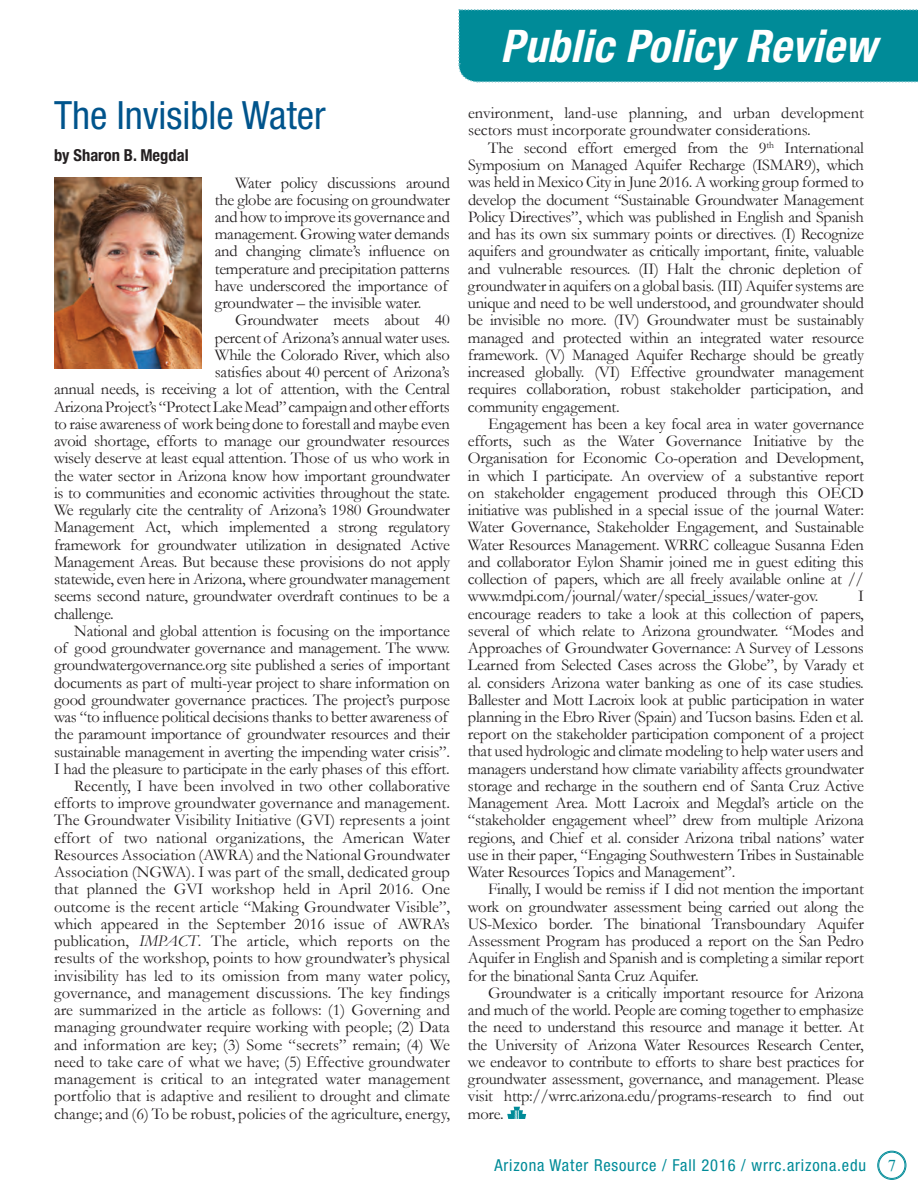
<style>
.page{position:relative;width:918px;height:1188px;background:#fff}
.page>*{position:absolute;margin:0;border:0;box-sizing:border-box;transform-origin:0 0}
.t1{font:italic 700 condensed 45px "Helvetica Neue LT Std";letter-spacing:.01em;color:#fff}
.t2{font:condensed 39px "Helvetica Neue LT Std";color:#00548c}
.t3{font:16.5px/17.2px "Garamond";letter-spacing:-.015em;color:#231f20;text-align:justify}
.t4{font:condensed 16.5px "Helvetica Neue LT Std";letter-spacing:.05em;color:#008b98}
.t5{font:700 condensed 16.5px "Helvetica Neue LT Std";color:#231f20}
.t6{font:16.5px "Times New Roman";color:#008b98}
.s1{font-style:italic}
</style>
<div class="page">
<div style="left:458px;top:9px;width:460px;height:74px;background:#008b98"></div>
<svg style="left:507px;top:1107px;width:19px;height:12px"></svg>
<img style="left:54px;top:178px;width:147px;height:190px">
<div style="left:878px;top:1151px;width:28px;height:29px;border:1px solid #008b98;border-radius:50%"></div>
<div style="left:878px;top:1152px;width:27px;height:27px;border:1px solid #008b98;border-radius:50%"></div>
<h2 class="t2" style="left:54px;top:93px;width:273px">The Invisible Water</h2>
<p class="t5" style="left:54px;top:145px;width:136px">by Sharon B. Megdal</p>
<p class="t3" style="left:215px;top:173px;width:237px;text-align:left;text-indent:20px">Water policy discussions around the globe are focusing on groundwater and how to improve its governance and management. Growing water demands and changing climate’s influence on temperature and precipitation patterns have underscored the importance of groundwater – the invisible water.</p>
<p class="t3" style="left:235px;top:311px;width:216px">Groundwater meets about 40</p>
<p class="t3" style="left:215px;top:328px;width:237px">percent of Arizona’s annual water uses.</p>
<p class="t3" style="left:215px;top:346px;width:237px">While the Colorado River, which also</p>
<p class="t3" style="left:215px;top:363px;width:237px">satisfies about 40 percent of Arizona’s</p>
<p class="t3" style="left:54px;top:380px;width:397px">annual needs, is receiving a lot of attention, with the Central</p>
<p class="t3" style="left:54px;top:397px;width:397px">Arizona Project’s “Protect Lake Mead” campaign and other efforts</p>
<p class="t3" style="left:54px;top:415px;width:397px">to raise awareness of work being done to forestall and maybe even</p>
<p class="t3" style="left:54px;top:432px;width:397px">avoid shortage, efforts to manage our groundwater resources</p>
<p class="t3" style="left:54px;top:449px;width:397px">wisely deserve at least equal attention. Those of us who work in</p>
<p class="t3" style="left:54px;top:466px;width:397px">the water sector in Arizona know how important groundwater</p>
<p class="t3" style="left:54px;top:484px;width:398px">is to communities and economic activities throughout the state.</p>
<p class="t3" style="left:54px;top:501px;width:397px">We regularly cite the centrality of Arizona’s 1980 Groundwater</p>
<p class="t3" style="left:54px;top:518px;width:397px">Management Act, which implemented a strong regulatory</p>
<p class="t3" style="left:54px;top:535px;width:397px">framework for groundwater utilization in designated Active</p>
<p class="t3" style="left:54px;top:553px;width:397px">Management Areas. But because these provisions do not apply</p>
<p class="t3" style="left:54px;top:570px;width:397px">statewide, even here in Arizona, where groundwater management</p>
<p class="t3" style="left:54px;top:587px;width:397px">seems second nature, groundwater overdraft continues to be a</p>
<p class="t3" style="left:54px;top:604px;width:61px">challenge.</p>
<p class="t3" style="left:74px;top:622px;width:377px">National and global attention is focusing on the importance</p>
<p class="t3" style="left:54px;top:639px;width:397px">of good groundwater governance and management. The www.</p>
<p class="t3" style="left:54px;top:656px;width:397px">groundwatergovernance.org site published a series of important</p>
<p class="t3" style="left:54px;top:673px;width:397px">documents as part of multi-year project to share information on</p>
<p class="t3" style="left:54px;top:691px;width:397px">good groundwater governance practices. The project’s purpose</p>
<p class="t3" style="left:54px;top:708px;width:395px">was “to influence political decisions thanks to better awareness of</p>
<p class="t3" style="left:54px;top:725px;width:397px">the paramount importance of groundwater resources and their</p>
<p class="t3" style="left:54px;top:742px;width:397px">sustainable management in averting the impending water crisis”.</p>
<p class="t3" style="left:54px;top:760px;width:397px">I had the pleasure to participate in the early phases of this effort.</p>
<p class="t3" style="left:74px;top:777px;width:377px">Recently, I have been involved in two other collaborative</p>
<p class="t3" style="left:54px;top:794px;width:398px">efforts to improve groundwater governance and management.</p>
<p class="t3" style="left:54px;top:811px;width:398px">The Groundwater Visibility Initiative (GVI) represents a joint</p>
<p class="t3" style="left:54px;top:828px;width:397px">effort of two national organizations, the American Water</p>
<p class="t3" style="left:54px;top:846px;width:398px">Resources Association (AWRA) and the National Groundwater</p>
<p class="t3" style="left:54px;top:863px;width:397px">Association (NGWA). I was part of the small, dedicated group</p>
<p class="t3" style="left:54px;top:880px;width:397px">that planned the GVI workshop held in April 2016. One</p>
<p class="t3" style="left:54px;top:897px;width:398px">outcome is the recent article “Making Groundwater Visible”,</p>
<p class="t3" style="left:54px;top:915px;width:398px">which appeared in the September 2016 issue of AWRA’s</p>
<p class="t3" style="left:54px;top:932px;width:398px">publication, <span class="s1">IMPACT</span>. The article, which reports on the</p>
<p class="t3" style="left:54px;top:949px;width:398px">results of the workshop, points to how groundwater’s physical</p>
<p class="t3" style="left:54px;top:966px;width:397px">invisibility has led to its omission from many water policy,</p>
<p class="t3" style="left:54px;top:984px;width:398px">governance, and management discussions. The key findings</p>
<p class="t3" style="left:54px;top:1001px;width:397px">are summarized in the article as follows: (1) Governing and</p>
<p class="t3" style="left:54px;top:1018px;width:397px">managing groundwater require working with people; (2) Data</p>
<p class="t3" style="left:54px;top:1035px;width:398px">and information are key; (3) Some “secrets” remain; (4) We</p>
<p class="t3" style="left:54px;top:1053px;width:398px">need to take care of what we have; (5) Effective groundwater</p>
<p class="t3" style="left:54px;top:1070px;width:398px">management is critical to an integrated water management</p>
<p class="t3" style="left:54px;top:1087px;width:398px">portfolio that is adaptive and resilient to drought and climate</p>
<p class="t3" style="left:54px;top:1104px;width:398px">change; and (6) To be robust, policies of the agriculture, energy,</p>
<h1 class="t1" style="left:501px;top:18px;width:377px">Public Policy Review</h1>
<p class="t3" style="left:468px;top:104px;width:398px">environment, land-use planning, and urban development sectors must incorporate groundwater considerations.</p>
<p class="t3" style="left:468px;top:138px;width:398px;text-align:left;text-indent:20px">The second effort emerged from the 9<sup>th</sup> International Symposium on Managed Aquifer Recharge (ISMAR9), which was held in Mexico City in June 2016. A working group formed to develop the document “Sustainable Groundwater Management Policy Directives”, which was published in English and Spanish and has its own six summary points or directives. (I) Recognize aquifers and groundwater as critically important, finite, valuable and vulnerable resources. (II) Halt the chronic depletion of groundwater in aquifers on a global basis. (III) Aquifer systems are unique and need to be well understood, and groundwater should be invisible no more. (IV) Groundwater must be sustainably managed and protected within an integrated water resource framework. (V) Managed Aquifer Recharge should be greatly increased globally. (VI) Effective groundwater management requires collaboration, robust stakeholder participation, and community engagement.</p>
<p class="t3" style="left:468px;top:415px;width:397px;text-indent:20px">Engagement has been a key focal area in water governance efforts, such as the Water Governance Initiative by the Organisation for Economic Co-operation and Development, in which I participate. An overview of a substantive report on stakeholder engagement produced through this OECD initiative was published in a special issue of the journal Water:<br>Water Governance, Stakeholder Engagement, and Sustainable Water Resources Management. WRRC colleague Susanna Eden and collaborator Eylon Shamir joined me in guest editing this collection of papers, which are all freely available online at // www.mdpi.com/journal/water/special_issues/water-gov.</p>
<p class="t3" style="left:468px;top:587px;width:397px;text-indent:390px">I encourage readers to take a look at this collection of papers, several of which relate to Arizona groundwater. “Modes and Approaches of Groundwater Governance: A Survey of Lessons Learned from Selected Cases across the Globe”, by Varady et al. considers Arizona water banking as one of its case studies.<br>Ballester and Mott Lacroix look at public participation in water planning in the Ebro River (Spain) and Tucson basins. Eden et al. report on the stakeholder participation component of a project that used hydrologic and climate modeling to help water users and managers understand how climate variability affects groundwater storage and recharge in the southern end of Santa Cruz Active Management Area. Mott Lacroix and Megdal’s article on the “stakeholder engagement wheel” drew from multiple Arizona regions, and Chief et al. consider Arizona tribal nations’ water use in their paper, “Engaging Southwestern Tribes in Sustainable Water Resources Topics and Management”.</p>
<p class="t3" style="left:468px;top:880px;width:397px;text-indent:20px">Finally, I would be remiss if I did not mention the important work on groundwater assessment being carried out along the US-Mexico border. The binational Transboundary Aquifer Assessment Program has produced a report on the San Pedro Aquifer in English and Spanish and is completing a similar report for the binational Santa Cruz Aquifer.</p>
<p class="t3" style="left:468px;top:984px;width:398px;text-indent:20px">Groundwater is a critically important resource for Arizona and much of the world. People are coming together to emphasize the need to understand this resource and manage it better. At the University of Arizona Water Resources Research Center, we endeavor to contribute to efforts to share best practices for groundwater assessment, governance, and management. Please visit http://wrrc.arizona.edu/programs-research to find out more.</p>
<p class="t4" style="left:494px;top:1156px;width:373px">Arizona Water Resource / Fall 2016 / wrrc.arizona.edu</p>
<p class="t6" style="left:888px;top:1154px;width:10px">7</p>
</div>
